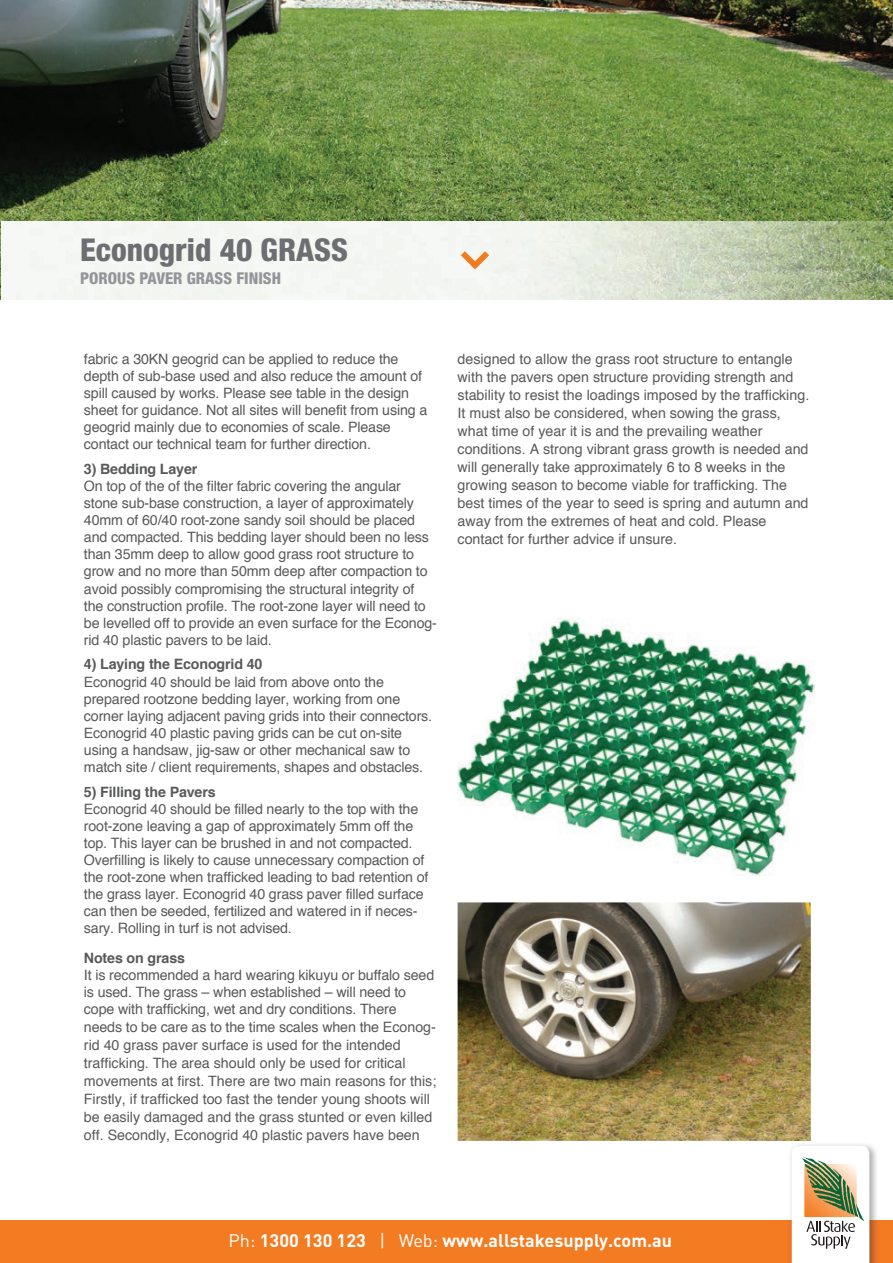
<style>
.page{position:relative;width:893px;height:1263px;background:#fff}
.page>*{position:absolute;margin:0;border:0;box-sizing:border-box;transform-origin:0 0}
.t1{font:800 condensed 31.5px "Helvetica Neue LT Pro";color:#6d6e71}
.t2{font:700 18px "DIN Pro";color:#fff}
.t3{font:800 condensed 16.35px "Helvetica Neue LT Pro";color:#939698}
.t4{font:14.25px/17.1px "Helvetica";letter-spacing:-.01em;color:#58595b}
.t5{font:700 14.25px "Helvetica";letter-spacing:-.01em;color:#58595b}
.s1{font-weight:400}
</style>
<div class="page">
<img style="left:0;top:0;width:893px;height:300px">
<img style="left:458px;top:902px;width:353px;height:239px">
<img style="left:2px;top:222px;width:891px;height:78px">
<svg style="left:461px;top:251px;width:28px;height:18px"></svg>
<div style="left:0;top:1220px;width:893px;height:43px;background:#f37b21"></div>
<img style="left:790px;top:1144px;width:87px;height:119px">
<img style="left:784px;top:1138px;width:27px;height:3px">
<svg style="left:792px;top:1146px;width:77px;height:117px"></svg>
<img style="left:457px;top:618px;width:357px;height:257px">
<h1 class="t1" style="left:80px;top:230px;width:269px">Econogrid 40 GRASS</h1>
<p class="t3" style="left:80px;top:268px;width:202px">POROUS PAVER GRASS FINISH</p>
<p class="t4" style="left:84px;top:351px;width:345px">fabric a 30KN geogrid can be applied to reduce the depth of sub-base used and also reduce the amount of spill caused by works. Please see table in the design sheet for guidance. Not all sites will benefit from using a geogrid mainly due to economies of scale. Please contact our technical team for further direction.</p>
<p class="t5" style="left:84px;top:457px;width:115px">3) Bedding Layer</p>
<p class="t4" style="left:84px;top:478px;width:355px">On top of the of the filter fabric covering the angular stone sub-base construction, a layer of approximately 40mm of 60/40 root-zone sandy soil should be placed and compacted. This bedding layer should been no less than 35mm deep to allow good grass root structure to grow and no more than 50mm deep after compaction to avoid possibly compromising the structural integrity of the construction profile. The root-zone layer will need to be levelled off to provide an even surface for the Econog&shy;rid 40 plastic pavers to be laid.</p>
<p class="t5" style="left:84px;top:653px;width:180px">4) Laying the Econogrid 40</p>
<p class="t4" style="left:84px;top:673px;width:350px">Econogrid 40 should be laid from above onto the prepared rootzone bedding layer, working from one corner laying adjacent paving grids into their connectors.<br>Econogrid 40 plastic paving grids can be cut on-site using a handsaw, jig-saw or other mechanical saw to match site / client requirements, shapes and obstacles.</p>
<p class="t5" style="left:84px;top:780px;width:133px">5) Filling the Pavers</p>
<p class="t4" style="left:84px;top:801px;width:346px">Econogrid 40 should be filled nearly to the top with the root-zone leaving a gap of approximately 5mm off the top. This layer can be brushed in and not compacted.<br>Overfilling is likely to cause unnecessary compaction of the root-zone when trafficked leading to bad retention of the grass layer. Econogrid 40 grass paver filled surface can then be seeded, fertilized and watered in if neces&shy;sary. Rolling in turf is not advised.</p>
<p class="t5" style="left:84px;top:946px;width:103px">Notes on grass</p>
<p class="t4" style="left:84px;top:966px;width:354px;line-height:17.9px">It is recommended a hard wearing kikuyu or buffalo seed is used. The grass – when established – will need to cope with trafficking, wet and dry conditions. There needs to be care as to the time scales when the Econog&shy;rid 40 grass paver surface is used for the intended trafficking. The area should only be used for critical movements at first. There are two main reasons for this; Firstly, if trafficked too fast the tender young shoots will be easily damaged and the grass stunted or even killed off. Secondly, Econogrid 40 plastic pavers have been</p>
<p class="t4" style="left:458px;top:350px;width:353px;line-height:18px">designed to allow the grass root structure to entangle with the pavers open structure providing strength and stability to resist the loadings imposed by the trafficking.<br>It must also be considered, when sowing the grass, what time of year it is and the prevailing weather conditions. A strong vibrant grass growth is needed and will generally take approximately 6 to 8 weeks in the growing season to become viable for trafficking. The best times of the year to seed is spring and autumn and away from the extremes of heat and cold. Please contact for further advice if unsure.</p>
<p class="t2" style="left:229px;top:1228px;width:445px"><span class="s1">Ph:</span> 1300 130 123 <span class="s1">| Web:</span> www.allstakesupply.com.au</p>
</div>
